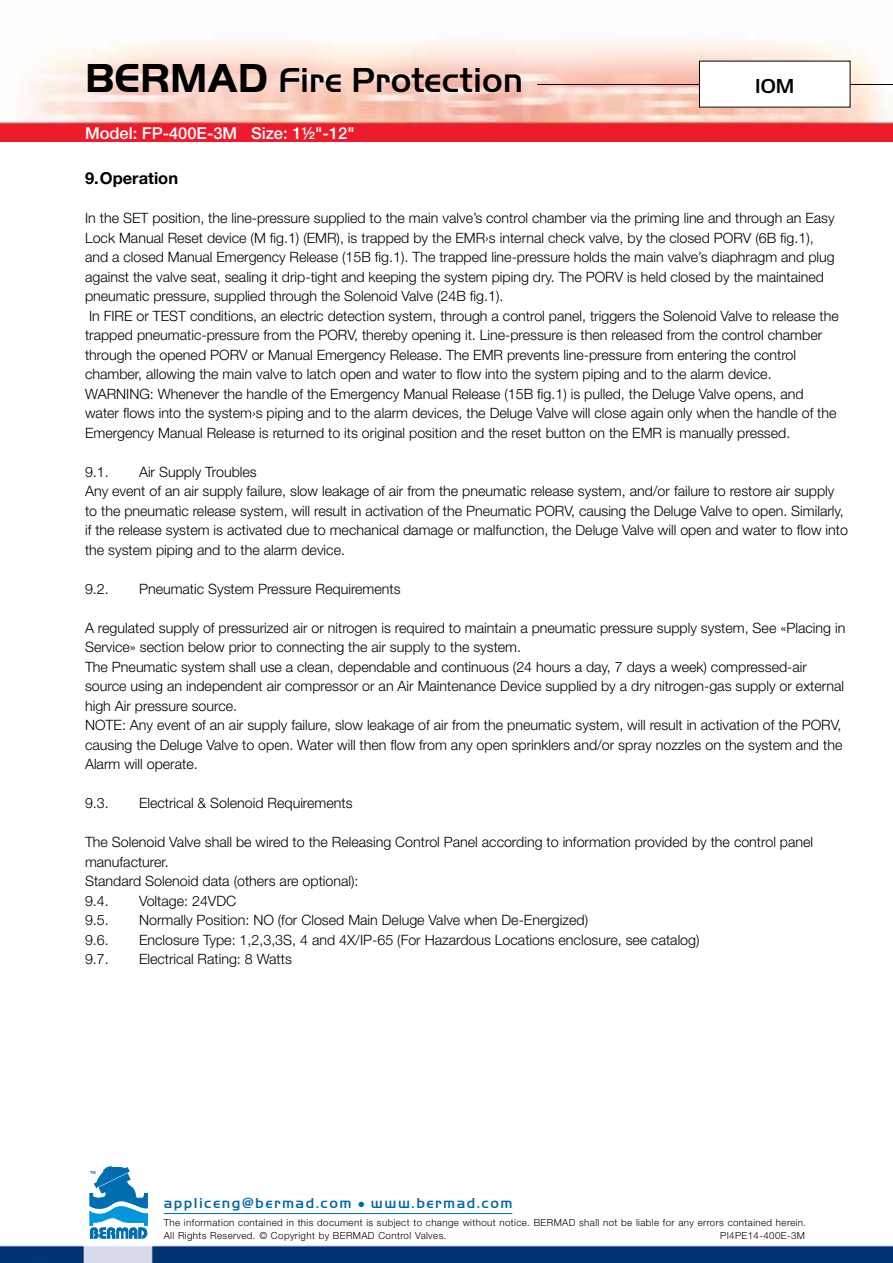
<style>
.page{position:relative;width:893px;height:1263px;background:#fff}
.page>*{position:absolute;margin:0;border:0;box-sizing:border-box;transform-origin:0 0}
.t1{font:500 36px "Handel Got D";color:#000}
.t2{font:500 21px "Handel Got D";color:#000}
.t3{font:500 16.5px "Helvetica Neue";color:#fff}
.t4{font:700 16.5px "Helvetica Neue";color:#000}
.t5{font:500 15px "Handel Got D";letter-spacing:.1em;color:#0068aa}
.t6{font:300 14.25px/19.5px "Helvetica Neue";color:#000}
.t7{font:300 9.75px/13.2px "Helvetica Neue";letter-spacing:.04em;color:#000}
.s1{font-weight:700;font-size:42px}
</style>
<div class="page">
<img style="left:41px;top:1166px;width:852px;height:97px">
<img style="left:0;top:1245px;width:41px;height:18px">
<hr style="left:164px;top:1213px;width:348px;height:1px;background:#0068aa">
<svg style="left:90px;top:1167px;width:57px;height:72px"></svg>
<img style="left:0;top:42px;width:893px;height:100px">
<hr style="left:537px;top:84px;width:356px;height:1px;background:#000">
<div style="left:699px;top:61px;width:151px;height:46px;background:#fff"></div>
<h1 class="t1" style="left:85px;top:58px;width:440px"><span class="s1">BERMAD</span> Fire Protection</h1>
<h2 class="t2" style="left:755px;top:73px;width:41px">IOM</h2>
<p class="t3" style="left:85px;top:126px;width:271px">Model: FP-400E-3M Size: 1½"-12"</p>
<p class="t4" style="left:85px;top:172px;width:95px">9. Operation</p>
<p class="t6" style="left:85px;top:210px;width:755px">In the SET position, the line-pressure supplied to the main valve’s control chamber via the priming line and through an Easy Lock Manual Reset device (M fig.1) (EMR), is trapped by the EMR›s internal check valve, by the closed PORV (6B fig.1), and a closed Manual Emergency Release (15B fig.1). The trapped line-pressure holds the main valve’s diaphragm and plug against the valve seat, sealing it drip-tight and keeping the system piping dry. The PORV is held closed by the maintained pneumatic pressure, supplied through the Solenoid Valve (24B fig.1).<br>In FIRE or TEST conditions, an electric detection system, through a control panel, triggers the Solenoid Valve to release the trapped pneumatic-pressure from the PORV, thereby opening it. Line-pressure is then released from the control chamber through the opened PORV or Manual Emergency Release. The EMR prevents line-pressure from entering the control chamber, allowing the main valve to latch open and water to flow into the system piping and to the alarm device.<br>WARNING: Whenever the handle of the Emergency Manual Release (15B fig.1) is pulled, the Deluge Valve opens, and water flows into the system›s piping and to the alarm devices, the Deluge Valve will close again only when the handle of the Emergency Manual Release is returned to its original position and the reset button on the EMR is manually pressed.</p>
<p class="t6" style="left:85px;top:463px;width:25px">9.1.</p>
<p class="t6" style="left:85px;top:463px;width:764px;text-indent:54px">Air Supply Troubles<br>Any event of an air supply failure, slow leakage of air from the pneumatic release system, and/or failure to restore air supply to the pneumatic release system, will result in activation of the Pneumatic PORV, causing the Deluge Valve to open. Similarly, if the release system is activated due to mechanical damage or malfunction, the Deluge Valve will open and water to flow into the system piping and to the alarm device.</p>
<p class="t6" style="left:85px;top:580px;width:25px">9.2.</p>
<p class="t6" style="left:139px;top:580px;width:263px">Pneumatic System Pressure Requirements</p>
<p class="t6" style="left:85px;top:619px;width:762px">A regulated supply of pressurized air or nitrogen is required to maintain a pneumatic pressure supply system, See «Placing in Service» section below prior to connecting the air supply to the system.<br>The Pneumatic system shall use a clean, dependable and continuous (24 hours a day, 7 days a week) compressed-air source using an independent air compressor or an Air Maintenance Device supplied by a dry nitrogen-gas supply or external high Air pressure source.<br>NOTE: Any event of an air supply failure, slow leakage of air from the pneumatic system, will result in activation of the PORV, causing the Deluge Valve to open. Water will then flow from any open sprinklers and/or spray nozzles on the system and the Alarm will operate.</p>
<p class="t6" style="left:85px;top:794px;width:25px">9.3.</p>
<p class="t6" style="left:139px;top:794px;width:215px">Electrical &amp; Solenoid Requirements</p>
<p class="t6" style="left:85px;top:833px;width:730px">The Solenoid Valve shall be wired to the Releasing Control Panel according to information provided by the control panel manufacturer.<br>Standard Solenoid data (others are optional):<br>9.4.</p>
<p class="t6" style="left:139px;top:892px;width:99px">Voltage: 24VDC</p>
<p class="t6" style="left:85px;top:911px;width:25px">9.5.</p>
<p class="t6" style="left:139px;top:911px;width:451px">Normally Position: NO (for Closed Main Deluge Valve when De-Energized)</p>
<p class="t6" style="left:85px;top:931px;width:25px">9.6.</p>
<p class="t6" style="left:139px;top:931px;width:562px">Enclosure Type: 1,2,3,3S, 4 and 4X/IP-65 (For Hazardous Locations enclosure, see catalog)</p>
<p class="t6" style="left:85px;top:950px;width:25px">9.7.</p>
<p class="t6" style="left:139px;top:950px;width:154px">Electrical Rating: 8 Watts</p>
<p class="t5" style="left:164px;top:1198px;width:350px">appliceng@bermad.com ● www.bermad.com</p>
<p class="t7" style="left:164px;top:1216px;width:644px">The information contained in this document is subject to change without notice. BERMAD shall not be liable for any errors contained herein.<br>All Rights Reserved. © Copyright by BERMAD Control Valves.</p>
<p class="t7" style="left:720px;top:1230px;width:86px">PI4PE14-400E-3M</p>
</div>
